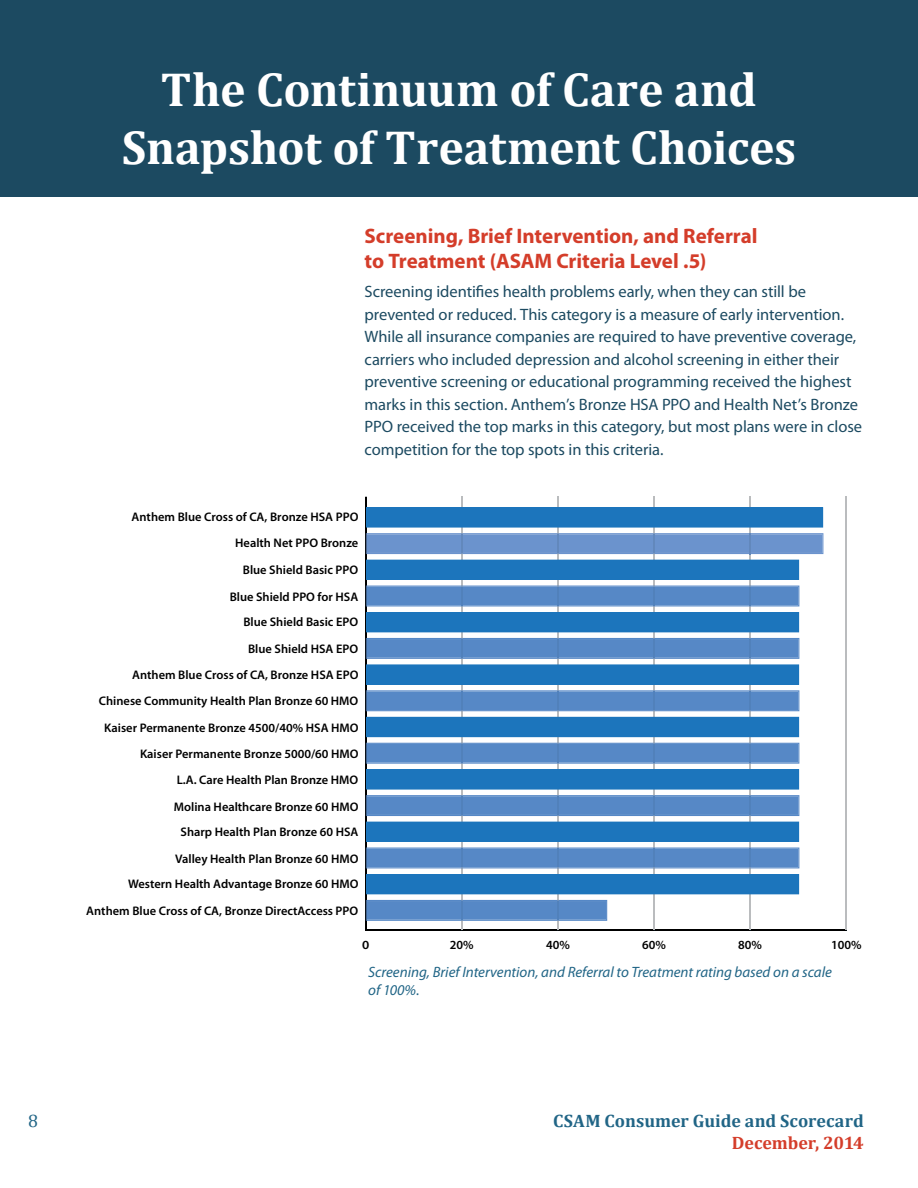
<style>
.page{position:relative;width:918px;height:1188px;background:#fff}
.page>*{position:absolute;margin:0;border:0;box-sizing:border-box;transform-origin:0 0}
.t1{font:700 48px/57.6px "Cambria";letter-spacing:-.01em;color:#fff;text-align:center}
.t2{font:700 21px/25.2px "Myriad Pro";letter-spacing:-.005em;color:#d43d2a}
.t3{font:700 18px "Cambria";letter-spacing:.005em;color:#216586}
.t4{font:700 18px "Cambria";letter-spacing:-.005em;color:#d43d2a}
.t5{font:18px "Cambria";color:#216586}
.t6{font:16.5px/22.5px "Myriad Pro";letter-spacing:-.005em;color:#1c4a61}
.t7{font:italic 15px/18px "Myriad Pro";letter-spacing:-.005em;color:#216586}
.t8{font:600 12.45px "Myriad Pro";color:#000}
.t9{font:600 12.45px "Myriad Pro";color:#000;scale:1.08 1}
</style>
<div class="page">
<div style="left:0;top:0;width:918px;height:197px;background:#1c4a61"></div>
<hr style="left:366px;top:930px;width:480px;height:1px;background:#000">
<hr style="left:365px;top:496px;width:1px;height:434px;background:#babcbe">
<hr style="left:461px;top:496px;width:1px;height:434px;background:#babcbe">
<hr style="left:557px;top:496px;width:2px;height:434px;background:#babcbe">
<hr style="left:653px;top:496px;width:2px;height:434px;background:#babcbe">
<hr style="left:750px;top:496px;width:1px;height:434px;background:#babcbe">
<hr style="left:846px;top:496px;width:1px;height:434px;background:#babcbe">
<hr style="left:365px;top:497px;width:1px;height:433px;background:#000">
<svg style="left:366px;top:507px;width:457px;height:47px;background:#5a92cb"></svg>
<div style="left:366px;top:560px;width:433px;height:20px;background:#1c75bc"></div>
<svg style="left:366px;top:586px;width:433px;height:20px;background:#598ac6"></svg>
<div style="left:366px;top:612px;width:433px;height:20px;background:#1c75bc"></div>
<svg style="left:366px;top:638px;width:433px;height:73px;background:#5f94cb"></svg>
<div style="left:366px;top:717px;width:433px;height:20px;background:#1c75bc"></div>
<svg style="left:366px;top:743px;width:433px;height:73px;background:#5f94cb"></svg>
<div style="left:366px;top:822px;width:433px;height:20px;background:#1c75bc"></div>
<svg style="left:366px;top:848px;width:433px;height:20px;background:#598ac6"></svg>
<div style="left:366px;top:874px;width:433px;height:20px;background:#1c75bc"></div>
<svg style="left:366px;top:900px;width:241px;height:21px;background:#5889c6"></svg>
<h1 class="t1" style="left:122px;top:60px;width:676px">The Continuum of Care and<br>Snapshot of Treatment Choices</h1>
<p class="t2" style="left:365px;top:223px;width:394px">Screening, Brief Intervention, and Referral to Treatment (ASAM Criteria Level .5)</p>
<p class="t6" style="left:365px;top:281px;width:499px">Screening identifies health problems early, when they can still be prevented or reduced. This category is a measure of early intervention.<br>While all insurance companies are required to have preventive coverage, carriers who included depression and alcohol screening in either their preventive screening or educational programming received the highest marks in this section. Anthem’s Bronze HSA PPO and Health Net’s Bronze PPO received the top marks in this category, but most plans were in close competition for the top spots in this criteria.</p>
<p class="t8" style="left:132px;top:510px;width:228px">Anthem Blue Cross of CA, Bronze HSA PPO</p>
<p class="t8" style="left:235px;top:536px;width:125px">Health Net PPO Bronze</p>
<p class="t8" style="left:243px;top:563px;width:117px">Blue Shield Basic PPO</p>
<p class="t8" style="left:230px;top:590px;width:130px">Blue Shield PPO for HSA</p>
<p class="t8" style="left:243px;top:615px;width:116px">Blue Shield Basic EPO</p>
<p class="t8" style="left:248px;top:642px;width:112px">Blue Shield HSA EPO</p>
<p class="t8" style="left:132px;top:668px;width:228px">Anthem Blue Cross of CA, Bronze HSA EPO</p>
<p class="t8" style="left:99px;top:694px;width:261px">Chinese Community Health Plan Bronze 60 HMO</p>
<p class="t8" style="left:104px;top:721px;width:256px">Kaiser Permanente Bronze 4500/40% HSA HMO</p>
<p class="t8" style="left:140px;top:747px;width:220px">Kaiser Permanente Bronze 5000/60 HMO</p>
<p class="t8" style="left:177px;top:773px;width:183px">L.A. Care Health Plan Bronze HMO</p>
<p class="t8" style="left:174px;top:800px;width:186px">Molina Healthcare Bronze 60 HMO</p>
<p class="t8" style="left:181px;top:825px;width:179px">Sharp Health Plan Bronze 60 HSA</p>
<p class="t8" style="left:175px;top:851px;width:185px">Valley Health Plan Bronze 60 HMO</p>
<p class="t8" style="left:128px;top:877px;width:232px">Western Health Advantage Bronze 60 HMO</p>
<p class="t8" style="left:86px;top:904px;width:274px">Anthem Blue Cross of CA, Bronze DirectAccess PPO</p>
<p class="t9" style="left:362px;top:938px;width:8px">0</p>
<p class="t8" style="left:450px;top:938px;width:25px">20%</p>
<p class="t8" style="left:546px;top:938px;width:25px">40%</p>
<p class="t8" style="left:642px;top:938px;width:25px">60%</p>
<p class="t8" style="left:738px;top:938px;width:25px">80%</p>
<p class="t8" style="left:831px;top:938px;width:32px">100%</p>
<p class="t7" style="left:368px;top:963px;width:465px">Screening, Brief Intervention, and Referral to Treatment rating based on a scale of 100%.</p>
<p class="t5" style="left:28px;top:1110px;width:11px">8</p>
<p class="t3" style="left:553px;top:1110px;width:312px">CSAM Consumer Guide and Scorecard</p>
<p class="t4" style="left:732px;top:1132px;width:134px">December, 2014</p>
</div>
